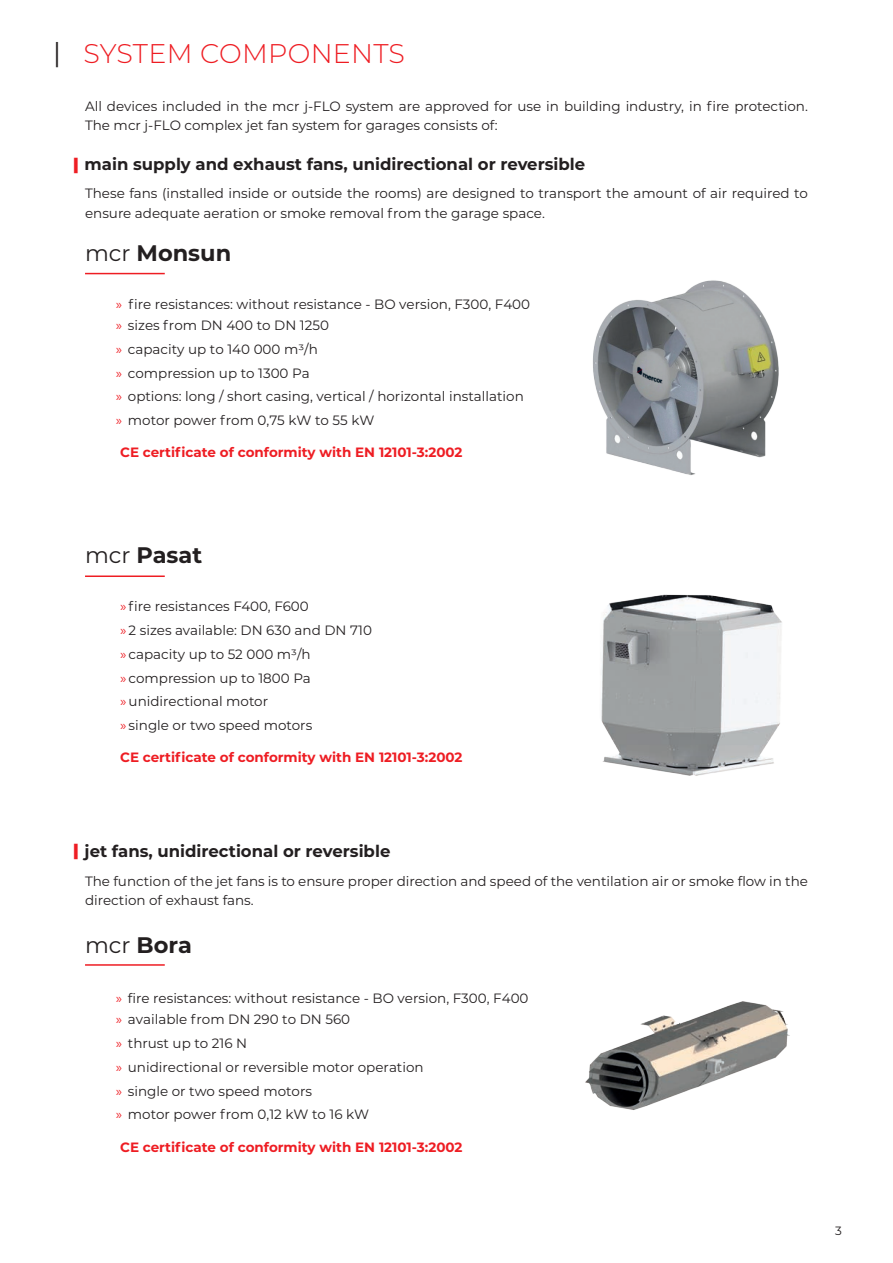
<style>
.page{position:relative;width:893px;height:1263px;background:#fff}
.page>*{position:absolute;margin:0;border:0;box-sizing:border-box;transform-origin:0 0}
.t1{font:300 27px "Montserrat";letter-spacing:.01em;color:#ee1d23}
.t2{font:700 22.5px "Montserrat";color:#231f20}
.t3{font:700 16.5px "Montserrat";color:#231f20}
.t4{font:13.5px/23.7px "Montserrat";color:#231f20}
.t5{font:700 13.5px "Montserrat";color:#ee1d23}
.t6{font:12px "Montserrat";color:#231f20}
.s1{font-weight:400;color:#231f20}
.s2{color:#ee1d23}
.s3{font-weight:400}
</style>
<div class="page">
<hr style="left:85px;top:964px;width:80px;height:2px;background:#ee1d23">
<hr style="left:85px;top:273px;width:80px;height:1px;background:#ee1d23">
<img style="left:593px;top:280px;width:186px;height:195px">
<hr style="left:85px;top:575px;width:80px;height:2px;background:#ee1d23">
<img style="left:601px;top:594px;width:181px;height:182px">
<img style="left:585px;top:1001px;width:205px;height:109px">
<h1 class="t1" style="left:53px;top:35px;width:353px"><span class="s1">|</span> SYSTEM COMPONENTS</h1>
<p class="t4" style="left:85px;top:96px;width:724px;line-height:19.5px">All devices included in the mcr j-FLO system are approved for use in building industry, in fire protection.<br>The mcr j-FLO complex jet fan system for garages consists of:</p>
<p class="t3" style="left:72px;top:153px;width:514px"><span class="s2">|</span> main supply and exhaust fans, unidirectional or reversible</p>
<p class="t4" style="left:85px;top:183px;width:724px;line-height:19.5px">These fans (installed inside or outside the rooms) are designed to transport the amount of air required to ensure adequate aeration or smoke removal from the garage space.</p>
<h2 class="t2" style="left:85px;top:237px;width:148px"><span class="s3">mcr</span> Monsun</h2>
<p class="t4" style="left:116px;top:293px;width:416px;line-height:21.5px"><span class="s2">»</span> fire resistances: without resistance - BO version, F300, F400 <span class="s2">»</span> sizes from DN 400 to DN 1250</p>
<p class="t4" style="left:116px;top:337px;width:409px"><span class="s2">»</span> capacity up to 140 000 m3/h<br><span class="s2">»</span> compression up to 1300 Pa<br><span class="s2">»</span> options: long / short casing, vertical / horizontal installation <span class="s2">»</span> motor power from 0,75 kW to 55 kW</p>
<p class="t5" style="left:120px;top:443px;width:344px">CE certificate of conformity with EN 12101-3:2002</p>
<h2 class="t2" style="left:85px;top:539px;width:119px"><span class="s3">mcr</span> Pasat</h2>
<p class="t4" style="left:120px;top:594px;width:253px"><span class="s2">»</span>fire resistances F400, F600<br><span class="s2">»</span> 2 sizes available: DN 630 and DN 710 <span class="s2">»</span> capacity up to 52 000 m3/h<br><span class="s2">»</span> compression up to 1800 Pa <span class="s2">»</span>unidirectional motor<br><span class="s2">»</span> single or two speed motors</p>
<p class="t5" style="left:120px;top:748px;width:344px">CE certificate of conformity with EN 12101-3:2002</p>
<p class="t3" style="left:72px;top:839px;width:320px"><span class="s2">|</span> jet fans, unidirectional or reversible</p>
<p class="t4" style="left:85px;top:870px;width:724px;line-height:19.5px">The function of the jet fans is to ensure proper direction and speed of the ventilation air or smoke flow in the direction of exhaust fans.</p>
<h2 class="t2" style="left:85px;top:928px;width:108px"><span class="s3">mcr</span> Bora</h2>
<p class="t4" style="left:116px;top:987px;width:414px;line-height:21.5px"><span class="s2">»</span> fire resistances: without resistance - BO version, F300, F400 <span class="s2">»</span> available from DN 290 to DN 560</p>
<p class="t4" style="left:116px;top:1031px;width:309px"><span class="s2">»</span> thrust up to 216 N<br><span class="s2">»</span> unidirectional or reversible motor operation <span class="s2">»</span> single or two speed motors<br><span class="s2">»</span> motor power from 0,12 kW to 16 kW</p>
<p class="t5" style="left:120px;top:1137px;width:344px">CE certificate of conformity with EN 12101-3:2002</p>
<p class="t6" style="left:835px;top:1223px;width:7px">3</p>
</div>
